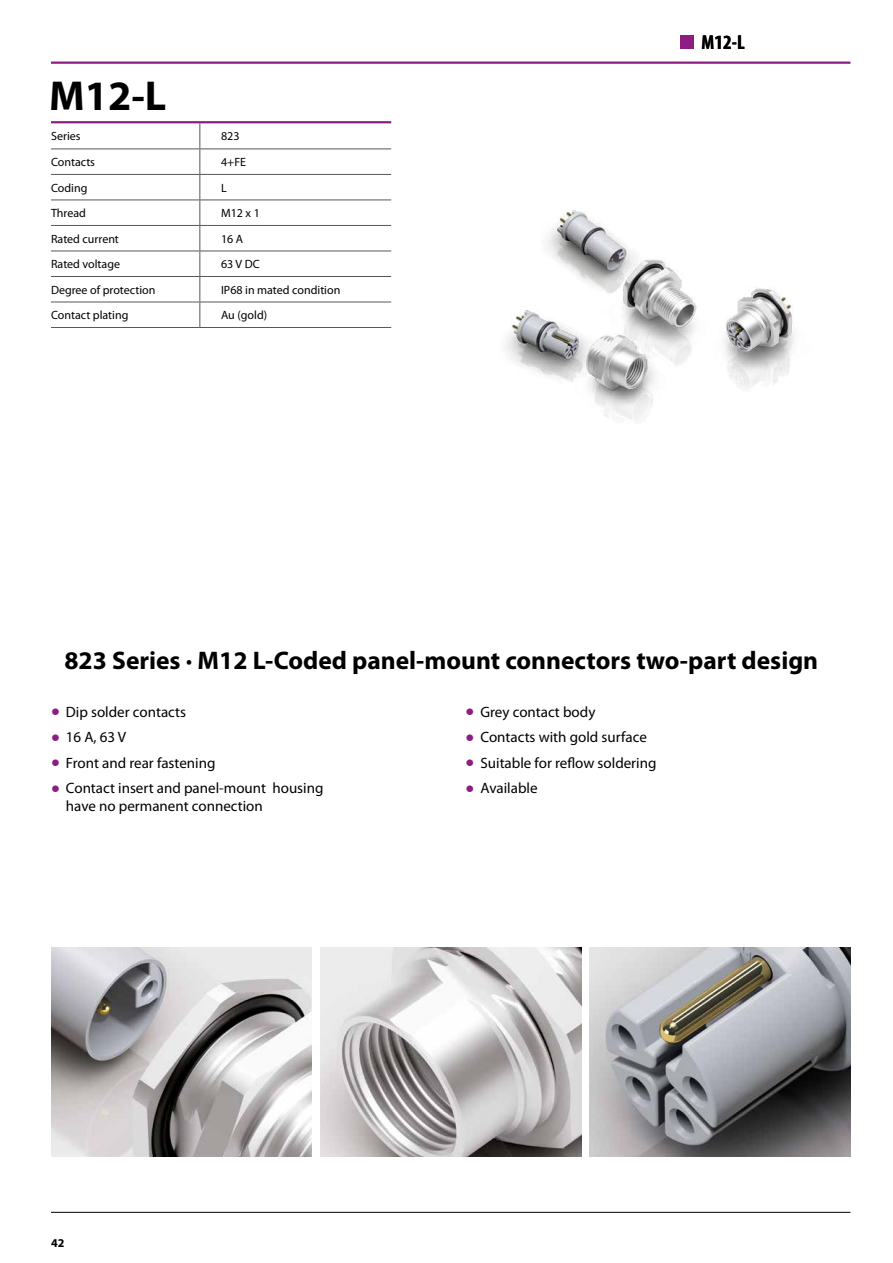
<style>
.page{position:relative;width:893px;height:1263px;background:#fff}
.page>*{position:absolute;margin:0;border:0;box-sizing:border-box;transform-origin:0 0}
.t1{font:700 42px "Myriad Pro";color:#000}
.t2{font:31.5px/25.5px "Myriad Pro";color:#8d1d82;text-align:justify}
.t3{font:700 25.5px "Myriad Pro";color:#000}
.t4{font:700 condensed 20.25px "Myriad Pro";color:#000}
.t5{font:15px/25.5px "Myriad Pro";color:#000}
.t6{font:12px "Myriad Pro";color:#000}
.t7{font:700 12px "Myriad Pro";color:#000}
</style>
<div class="page">
<div style="left:680px;top:35px;width:14px;height:14px;background:#8d1d82"></div>
<hr style="left:51px;top:62px;width:799px;height:2px;background:#8d1d82">
<hr style="left:51px;top:1212px;width:799px;height:1px;background:#000">
<hr style="left:51px;top:121px;width:340px;height:2px;background:#8d1d82">
<img style="left:320px;top:947px;width:261px;height:210px">
<img style="left:51px;top:947px;width:261px;height:210px">
<img style="left:590px;top:947px;width:260px;height:210px">
<img style="left:506px;top:210px;width:288px;height:213px">
<svg style="left:200px;top:123px;width:1px;height:204px"></svg>
<hr style="left:51px;top:149px;width:149px;height:1px;background:#575756">
<hr style="left:200px;top:149px;width:191px;height:1px;background:#575756">
<hr style="left:51px;top:174px;width:149px;height:1px;background:#575756">
<hr style="left:200px;top:174px;width:191px;height:1px;background:#575756">
<hr style="left:51px;top:200px;width:149px;height:1px;background:#575756">
<hr style="left:51px;top:225px;width:149px;height:1px;background:#575756">
<hr style="left:200px;top:200px;width:191px;height:1px;background:#575756">
<hr style="left:51px;top:251px;width:149px;height:1px;background:#575756">
<hr style="left:200px;top:225px;width:191px;height:1px;background:#575756">
<hr style="left:51px;top:276px;width:149px;height:1px;background:#575756">
<hr style="left:200px;top:251px;width:191px;height:1px;background:#575756">
<hr style="left:200px;top:276px;width:191px;height:1px;background:#575756">
<hr style="left:51px;top:302px;width:149px;height:1px;background:#575756">
<hr style="left:200px;top:302px;width:191px;height:1px;background:#575756">
<hr style="left:51px;top:327px;width:149px;height:1px;background:#575756">
<hr style="left:200px;top:327px;width:191px;height:1px;background:#575756">
<h1 class="t1" style="left:49px;top:72px;width:119px">M12-L</h1>
<p class="t6" style="left:51px;top:130px;width:31px">Series</p>
<p class="t6" style="left:221px;top:130px;width:20px">823</p>
<p class="t6" style="left:51px;top:156px;width:46px">Contacts</p>
<p class="t6" style="left:221px;top:156px;width:27px">4+FE</p>
<p class="t6" style="left:51px;top:181px;width:38px">Coding</p>
<p class="t6" style="left:221px;top:181px;width:7px">L</p>
<p class="t6" style="left:51px;top:207px;width:36px">Thread</p>
<p class="t6" style="left:221px;top:207px;width:40px">M12 x 1</p>
<p class="t6" style="left:51px;top:232px;width:69px">Rated current</p>
<p class="t6" style="left:221px;top:232px;width:24px">16 A</p>
<p class="t6" style="left:51px;top:258px;width:71px">Rated voltage</p>
<p class="t6" style="left:221px;top:258px;width:40px">63 V DC</p>
<p class="t6" style="left:51px;top:283px;width:106px">Degree of protection</p>
<p class="t6" style="left:221px;top:283px;width:121px">IP68 in mated condition</p>
<p class="t6" style="left:51px;top:309px;width:79px">Contact plating</p>
<p class="t6" style="left:221px;top:309px;width:48px">Au (gold)</p>
<h3 class="t4" style="left:702px;top:31px;width:45px">M12-L</h3>
<h3 class="t3" style="left:64px;top:646px;width:755px">823 Series · M12 L-Coded panel-mount connectors two-part design</h3>
<p class="t5" style="left:66px;top:699px;width:259px">Dip solder contacts<br>16 A, 63 V<br>Front and rear fastening<br>Contact insert and panel-mount housing</p>
<p class="t5" style="left:66px;top:793px;width:198px">have no permanent connection</p>
<p class="t5" style="left:480px;top:699px;width:177px">Grey contact body<br>Contacts with gold surface<br>Suitable for reflow soldering<br>Available</p>
<h2 class="t2" style="left:51px;top:697px;width:10px">• • • •</h2>
<h2 class="t2" style="left:466px;top:697px;width:10px">• • • •</h2>
<p class="t7" style="left:51px;top:1236px;width:15px">42</p>
</div>
